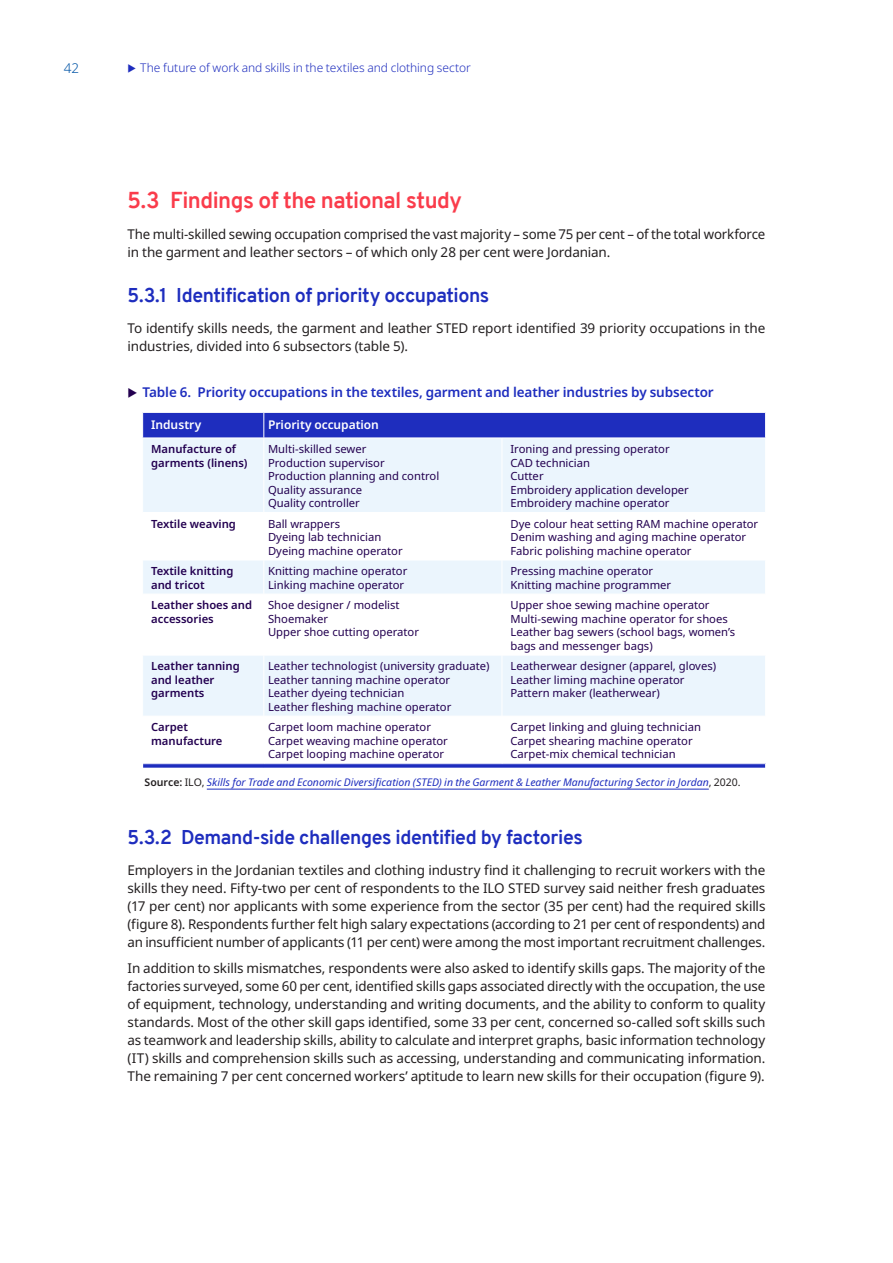
<style>
.page{position:relative;width:893px;height:1263px;background:#fff}
.page>*{position:absolute;margin:0;border:0;box-sizing:border-box;transform-origin:0 0}
.Heading_level_2B{font:700 22.5px "Overpass";letter-spacing:-.025em;color:#fa3c4b}
.Heading_level_3C{font:700 19.5px "Overpass";letter-spacing:-.02em;color:#1e2dbe}
.Body{font:13.5px/18px "Noto Sans";letter-spacing:-.01em;color:#231f20}
.t1{font:600 13.5px "Noto Sans";letter-spacing:-.01em;color:#1e2dbe}
.t2{font:300 13.5px "Noto Sans";color:#0154a6}
.t3{font:300 12px "Noto Sans";letter-spacing:-.005em;color:#1e2dbe}
.Table_text_left_alig{font:600 12px "Noto Sans";letter-spacing:-.005em;color:#fff}
.Table_text_left_alig-2{font:11.25px/13.5px "Noto Sans";color:#230050}
.Table_text_left_alig-3{font:600 11.25px/13.5px "Noto Sans";color:#230050}
.note___source{font:italic 10.5px "Noto Sans";color:#1e2dbe}
.s1{font-weight:600;font-style:normal;color:#231f20}
.s2{font-style:normal;color:#231f20}
</style>
<div class="page">
<hr style="left:207px;top:789px;width:502px;height:1px;background:#1e2dbe">
<div style="left:143px;top:439px;width:622px;height:73px;background:#ebf5fd"></div>
<svg style="left:143px;top:561px;width:622px;height:155px;fill:#ebf5fd"></svg>
<svg style="left:143px;top:764px;width:622px;height:4px;background:#3a47c5"></svg>
<svg style="left:142px;top:412px;width:624px;height:26px;background:#2c3ac2"></svg>
<hr style="left:264px;top:438px;width:1px;height:74px;background:#fff">
<hr style="left:502px;top:438px;width:1px;height:74px;background:#fff">
<hr style="left:264px;top:560px;width:1px;height:34px;background:#fff">
<hr style="left:502px;top:560px;width:1px;height:34px;background:#fff">
<hr style="left:142px;top:594px;width:122px;height:1px;background:#fff">
<hr style="left:264px;top:594px;width:238px;height:1px;background:#fff">
<hr style="left:264px;top:594px;width:1px;height:61px;background:#fff">
<hr style="left:502px;top:594px;width:264px;height:1px;background:#fff">
<hr style="left:502px;top:594px;width:1px;height:61px;background:#fff">
<hr style="left:142px;top:655px;width:122px;height:1px;background:#fff">
<hr style="left:264px;top:655px;width:238px;height:1px;background:#fff">
<hr style="left:264px;top:655px;width:1px;height:61px;background:#fff">
<hr style="left:502px;top:655px;width:264px;height:1px;background:#fff">
<hr style="left:502px;top:655px;width:1px;height:61px;background:#fff">
<p class="t2" style="left:64px;top:59px;width:17px">42</p>
<p class="t3" style="left:140px;top:60px;width:332px">The future of work and skills in the textiles and clothing sector</p>
<p class="Heading_level_2B" style="left:128px;top:184px;width:336px">5.3 Findings of the national study</p>
<p class="Body" style="left:128px;top:225px;width:639px">The multi-skilled sewing occupation comprised the vast majority – some 75 per cent – of the total workforce in the garment and leather sectors – of which only 28 per cent were Jordanian.</p>
<p class="Heading_level_3C" style="left:128px;top:282px;width:363px">5.3.1 Identification of priority occupations</p>
<p class="Body" style="left:128px;top:319px;width:639px">To identify skills needs, the garment and leather STED report identified 39 priority occupations in the industries, divided into 6 subsectors (table 5).</p>
<p class="t1" style="left:142px;top:383px;width:573px">Table 6. Priority occupations in the textiles, garment and leather industries by subsector</p>
<p class="Table_text_left_alig" style="left:151px;top:417px;width:52px">Industry</p>
<p class="Table_text_left_alig" style="left:268px;top:417px;width:112px">Priority occupation</p>
<p class="Table_text_left_alig-3" style="left:151px;top:443px;width:98px">Manufacture of garments (linens)</p>
<p class="Table_text_left_alig-2" style="left:268px;top:443px;width:100px">Multi-skilled sewer</p>
<p class="Table_text_left_alig-2" style="left:510px;top:443px;width:161px">Ironing and pressing operator</p>
<p class="Table_text_left_alig-2" style="left:510px;top:456px;width:81px">CAD technician</p>
<p class="Table_text_left_alig-2" style="left:510px;top:470px;width:35px">Cutter</p>
<p class="Table_text_left_alig-2" style="left:510px;top:483px;width:180px">Embroidery application developer</p>
<p class="Table_text_left_alig-2" style="left:510px;top:497px;width:161px">Embroidery machine operator</p>
<p class="Table_text_left_alig-2" style="left:268px;top:456px;width:118px">Production supervisor</p>
<p class="Table_text_left_alig-2" style="left:268px;top:470px;width:173px">Production planning and control</p>
<p class="Table_text_left_alig-2" style="left:268px;top:483px;width:96px">Quality assurance</p>
<p class="Table_text_left_alig-2" style="left:268px;top:497px;width:93px">Quality controller</p>
<p class="Table_text_left_alig-3" style="left:151px;top:517px;width:86px">Textile weaving</p>
<p class="Table_text_left_alig-2" style="left:268px;top:517px;width:74px">Ball wrappers</p>
<p class="Table_text_left_alig-2" style="left:268px;top:531px;width:115px">Dyeing lab technician</p>
<p class="Table_text_left_alig-2" style="left:268px;top:544px;width:136px">Dyeing machine operator</p>
<p class="Table_text_left_alig-3" style="left:151px;top:565px;width:84px">Textile knitting and tricot</p>
<p class="Table_text_left_alig-2" style="left:268px;top:565px;width:141px">Knitting machine operator</p>
<p class="Table_text_left_alig-2" style="left:268px;top:578px;width:138px">Linking machine operator</p>
<p class="Table_text_left_alig-3" style="left:151px;top:599px;width:103px">Leather shoes and accessories</p>
<p class="Table_text_left_alig-2" style="left:268px;top:599px;width:133px">Shoe designer / modelist</p>
<p class="Table_text_left_alig-2" style="left:268px;top:612px;width:62px">Shoemaker</p>
<p class="Table_text_left_alig-2" style="left:268px;top:626px;width:152px">Upper shoe cutting operator</p>
<p class="Table_text_left_alig-3" style="left:151px;top:660px;width:90px">Leather tanning and leather garments</p>
<p class="Table_text_left_alig-2" style="left:268px;top:660px;width:223px">Leather technologist (university graduate)</p>
<p class="Table_text_left_alig-2" style="left:268px;top:673px;width:184px">Leather tanning machine operator</p>
<p class="Table_text_left_alig-2" style="left:268px;top:687px;width:138px">Leather dyeing technician</p>
<p class="Table_text_left_alig-2" style="left:268px;top:700px;width:185px">Leather fleshing machine operator</p>
<p class="Table_text_left_alig-2" style="left:510px;top:517px;width:249px">Dye colour heat setting RAM machine operator</p>
<p class="Table_text_left_alig-2" style="left:510px;top:531px;width:237px">Denim washing and aging machine operator</p>
<p class="Table_text_left_alig-2" style="left:510px;top:544px;width:183px">Fabric polishing machine operator</p>
<p class="Table_text_left_alig-2" style="left:510px;top:565px;width:144px">Pressing machine operator</p>
<p class="Table_text_left_alig-2" style="left:510px;top:578px;width:162px">Knitting machine programmer</p>
<p class="Table_text_left_alig-2" style="left:510px;top:599px;width:201px">Upper shoe sewing machine operator</p>
<p class="Table_text_left_alig-2" style="left:510px;top:612px;width:219px">Multi-sewing machine operator for shoes</p>
<p class="Table_text_left_alig-2" style="left:510px;top:626px;width:226px">Leather bag sewers (school bags, women’s bags and messenger bags)</p>
<p class="Table_text_left_alig-2" style="left:510px;top:660px;width:207px">Leatherwear designer (apparel, gloves)</p>
<p class="Table_text_left_alig-2" style="left:510px;top:673px;width:176px">Leather liming machine operator</p>
<p class="Table_text_left_alig-2" style="left:510px;top:687px;width:151px">Pattern maker (leatherwear)</p>
<p class="Table_text_left_alig-2" style="left:510px;top:721px;width:192px">Carpet linking and gluing technician</p>
<p class="Table_text_left_alig-2" style="left:510px;top:734px;width:184px">Carpet shearing machine operator</p>
<p class="Table_text_left_alig-2" style="left:510px;top:748px;width:167px">Carpet-mix chemical technician</p>
<p class="note___source" style="left:145px;top:775px;width:597px"><span class="s1">Source:</span> <span class="s2">ILO,</span> Skills for Trade and Economic Diversification (STED) in the Garment &amp; Leather Manufacturing Sector in Jordan<span class="s2">, 2020.</span></p>
<p class="Table_text_left_alig-3" style="left:151px;top:721px;width:73px">Carpet manufacture</p>
<p class="Table_text_left_alig-2" style="left:268px;top:721px;width:164px">Carpet loom machine operator</p>
<p class="Table_text_left_alig-2" style="left:268px;top:734px;width:181px">Carpet weaving machine operator</p>
<p class="Table_text_left_alig-2" style="left:268px;top:748px;width:178px">Carpet looping machine operator</p>
<p class="Heading_level_3C" style="left:128px;top:823px;width:457px">5.3.2 Demand-side challenges identified by factories</p>
<p class="Body" style="left:128px;top:861px;width:639px;text-align:justify">Employers in the Jordanian textiles and clothing industry find it challenging to recruit workers with the skills they need. Fifty-two per cent of respondents to the ILO STED survey said neither fresh graduates (17 per cent) nor applicants with some experience from the sector (35 per cent) had the required skills (figure 8). Respondents further felt high salary expectations (according to 21 per cent of respondents) and an insufficient number of applicants (11 per cent) were among the most important recruitment challenges.</p>
<p class="Body" style="left:128px;top:960px;width:639px;text-align:justify">In addition to skills mismatches, respondents were also asked to identify skills gaps. The majority of the factories surveyed, some 60 per cent, identified skills gaps associated directly with the occupation, the use of equipment, technology, understanding and writing documents, and the ability to conform to quality standards. Most of the other skill gaps identified, some 33 per cent, concerned so-called soft skills such as teamwork and leadership skills, ability to calculate and interpret graphs, basic information technology (IT) skills and comprehension skills such as accessing, understanding and communicating information.<br>The remaining 7 per cent concerned workers’ aptitude to learn new skills for their occupation (figure 9).</p>
</div>
